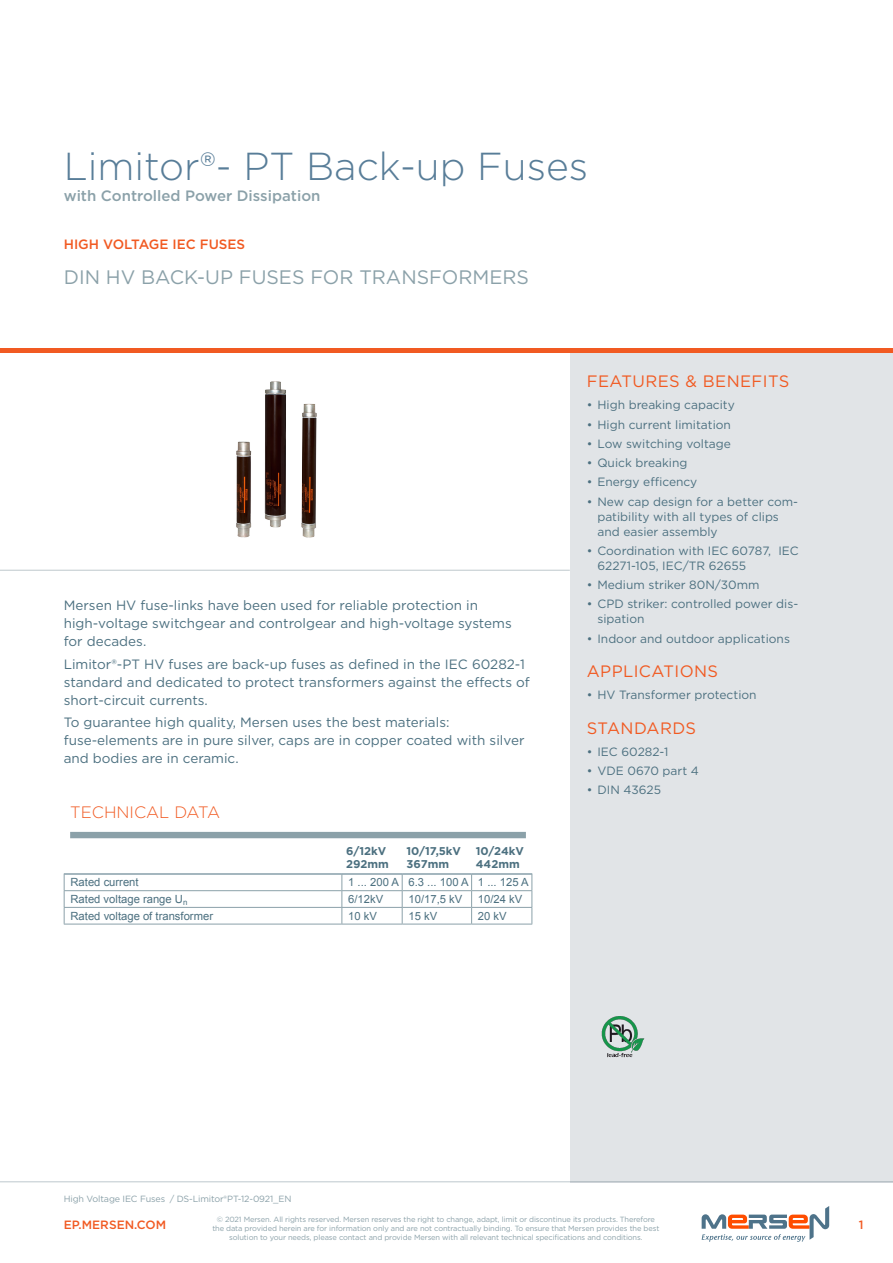
<style>
.page{position:relative;width:893px;height:1263px;background:#fff}
.page>*{position:absolute;margin:0;border:0;box-sizing:border-box;transform-origin:0 0}
.t1{font:300 39px "Gotham";color:#587d98}
.t2{font:19.5px "Gotham";color:#8ba1a9}
.t3{font:16.5px "Gotham";letter-spacing:.025em;color:#f15a22}
.t4{font:300 16.5px "Gotham";color:#f15a22}
.t5{font:500 15px "Gotham";color:#8ba1a9}
.t6{font:13.5px/18px "Gotham";color:#4c7080}
.t7{font:500 13.5px "Gotham";color:#f15a22}
.t8{font:12px/15px "Gotham";color:#4c7080}
.t9{font:500 12px "Gotham";color:#f15a22}
.t10{font:11.25px "Arial";color:#4c7080}
.t11{font:700 11.25px/13.5px "Gotham";color:#4c7080}
.t12{font:9px "Gotham";letter-spacing:-.015em;color:#8ba1a9}
.t13{font:7.5px/9px "Gotham";letter-spacing:-.015em;color:#8ba1a9;text-align:center}
</style>
<div class="page">
<hr style="left:0;top:1181px;width:893px;height:1px;background:#bec8cd">
<div style="left:570px;top:353px;width:323px;height:829px;background:#e1e4e7"></div>
<hr style="left:0;top:349px;width:893px;height:4px;background:#f15a22">
<hr style="left:0;top:570px;width:570px;height:1px;background:#bec8cd">
<svg style="left:702px;top:1206px;width:127px;height:36px"></svg>
<img style="left:236px;top:381px;width:81px;height:157px">
<hr style="left:64px;top:924px;width:278px;height:1px;background:#8ba1a9">
<hr style="left:342px;top:924px;width:60px;height:1px;background:#8ba1a9">
<hr style="left:402px;top:924px;width:70px;height:1px;background:#8ba1a9">
<hr style="left:472px;top:924px;width:60px;height:1px;background:#8ba1a9">
<hr style="left:64px;top:874px;width:278px;height:1px;background:#4c7080">
<hr style="left:342px;top:874px;width:60px;height:1px;background:#4c7080">
<hr style="left:402px;top:874px;width:70px;height:1px;background:#4c7080">
<hr style="left:472px;top:874px;width:60px;height:1px;background:#4c7080">
<hr style="left:64px;top:890px;width:278px;height:1px;background:#8ba1a9">
<hr style="left:342px;top:890px;width:60px;height:1px;background:#8ba1a9">
<hr style="left:402px;top:890px;width:70px;height:1px;background:#8ba1a9">
<hr style="left:472px;top:890px;width:60px;height:1px;background:#8ba1a9">
<hr style="left:64px;top:907px;width:278px;height:1px;background:#8ba1a9">
<svg style="left:64px;top:874px;width:1px;height:50px"></svg>
<hr style="left:342px;top:907px;width:60px;height:1px;background:#8ba1a9">
<svg style="left:341px;top:874px;width:1px;height:50px"></svg>
<hr style="left:402px;top:907px;width:70px;height:1px;background:#8ba1a9">
<svg style="left:402px;top:874px;width:1px;height:50px"></svg>
<hr style="left:472px;top:907px;width:60px;height:1px;background:#8ba1a9">
<svg style="left:471px;top:874px;width:1px;height:50px"></svg>
<svg style="left:531px;top:874px;width:1px;height:50px"></svg>
<div style="left:70px;top:832px;width:456px;height:6px;background:#8ba1a9"></div>
<img style="left:601px;top:1016px;width:44px;height:42px">
<h1 class="t1" style="left:64px;top:142px;width:526px">Limitor®- PT Back-up Fuses</h1>
<p class="t5" style="left:64px;top:186px;width:258px">with Controlled Power Dissipation</p>
<p class="t7" style="left:64px;top:235px;width:183px">HIGH VOLTAGE IEC FUSES</p>
<h2 class="t2" style="left:64px;top:264px;width:467px">DIN HV BACK-UP FUSES FOR TRANSFORMERS</h2>
<p class="t6" style="left:64px;top:596px;width:449px">Mersen HV fuse-links have been used for reliable protection in high-voltage switchgear and controlgear and high-voltage systems for decades.</p>
<p class="t6" style="left:64px;top:655px;width:468px">Limitor®-PT HV fuses are back-up fuses as defined in the IEC 60282-1 standard and dedicated to protect transformers against the effects of short-circuit currents.</p>
<p class="t6" style="left:64px;top:713px;width:462px">To guarantee high quality, Mersen uses the best materials: fuse-elements are in pure silver, caps are in copper coated with silver and bodies are in ceramic.</p>
<p class="t4" style="left:70px;top:802px;width:152px">TECHNICAL DATA</p>
<p class="t11" style="left:346px;top:844px;width:44px">6/12kV<br>292mm</p>
<p class="t11" style="left:406px;top:844px;width:56px">10/17,5kV<br>367mm</p>
<p class="t11" style="left:476px;top:844px;width:49px">10/24kV<br>442mm</p>
<p class="t10" style="left:71px;top:875px;width:70px">Rated current</p>
<p class="t10" style="left:348px;top:875px;width:182px">1 ... 200 A 6.3 ... 100 A 1 ... 125 A</p>
<p class="t10" style="left:71px;top:892px;width:118px">Rated voltage range U<sub>n</sub></p>
<p class="t10" style="left:348px;top:892px;width:37px">6/12kV</p>
<p class="t10" style="left:409px;top:892px;width:55px">10/17,5 kV</p>
<p class="t10" style="left:478px;top:892px;width:46px">10/24 kV</p>
<p class="t10" style="left:71px;top:908px;width:144px">Rated voltage of transformer</p>
<p class="t10" style="left:348px;top:908px;width:30px">10 kV</p>
<p class="t10" style="left:409px;top:908px;width:30px">15 kV</p>
<p class="t10" style="left:478px;top:908px;width:30px">20 kV</p>
<p class="t3" style="left:587px;top:371px;width:204px">FEATURES &amp; BENEFITS</p>
<p class="t8" style="left:587px;top:397px;width:150px">• High breaking capacity</p>
<p class="t8" style="left:587px;top:417px;width:146px">• High current limitation</p>
<p class="t8" style="left:587px;top:436px;width:146px">• Low switching voltage</p>
<p class="t8" style="left:587px;top:455px;width:102px">• Quick breaking</p>
<p class="t8" style="left:587px;top:474px;width:112px">• Energy efficency</p>
<p class="t8" style="left:597px;top:494px;width:202px;text-indent:-11px">• New cap design for a better com&shy;patibility with all types of clips and easier assembly</p>
<p class="t8" style="left:597px;top:543px;width:203px;text-indent:-11px">• Coordination with IEC 60787, IEC<br>62271-105, IEC/TR 62655</p>
<p class="t8" style="left:587px;top:577px;width:174px">• Medium striker 80N/30mm</p>
<p class="t8" style="left:597px;top:596px;width:202px;text-indent:-11px">• CPD striker: controlled power dis&shy;sipation</p>
<p class="t8" style="left:587px;top:631px;width:205px">• Indoor and outdoor applications</p>
<p class="t3" style="left:587px;top:661px;width:133px">APPLICATIONS</p>
<p class="t8" style="left:587px;top:687px;width:171px">• HV Transformer protection</p>
<p class="t3" style="left:587px;top:717px;width:111px">STANDARDS</p>
<p class="t8" style="left:587px;top:744px;width:83px">• IEC 60282-1</p>
<p class="t8" style="left:587px;top:763px;width:114px">• VDE 0670 part 4</p>
<p class="t8" style="left:587px;top:782px;width:76px">• DIN 43625</p>
<p class="t12" style="left:64px;top:1193px;width:229px">High Voltage IEC Fuses / DS-Limitor®PT-12-0921_EN</p>
<p class="t9" style="left:64px;top:1217px;width:104px">EP.MERSEN.COM</p>
<p class="t9" style="left:859px;top:1217px;width:6px">1</p>
<p class="t13" style="left:212px;top:1215px;width:448px">© 2021 Mersen. All rights reserved. Mersen reserves the right to change, adapt, limit or discontinue its products. Therefore the data provided herein are for information only and are not contractually binding. To ensure that Mersen provides the best solution to your needs, please contact and provide Mersen with all relevant technical specifications and conditions.</p>
</div>
